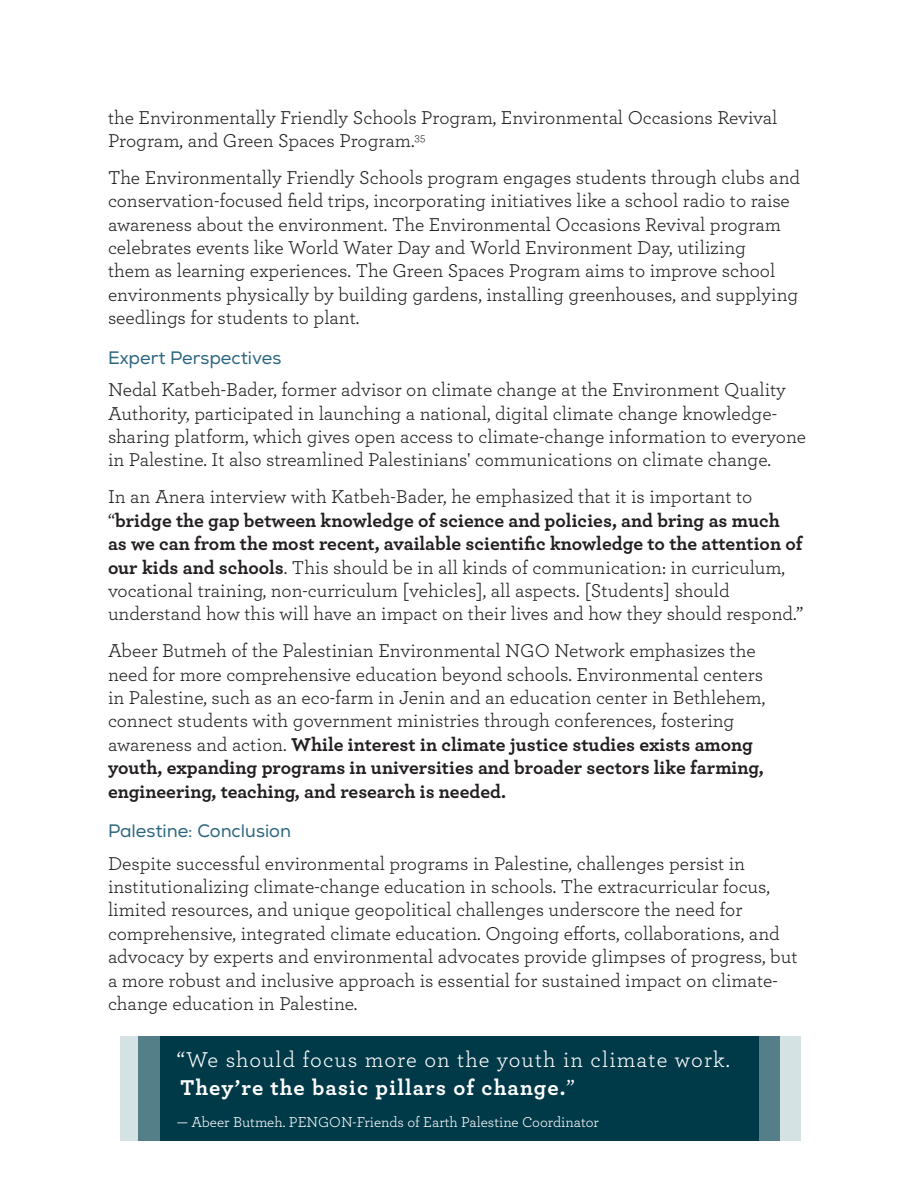
<style>
.page{position:relative;width:918px;height:1188px;background:#fff}
.page>*{position:absolute;margin:0;border:0;box-sizing:border-box;transform-origin:0 0}
.Pullquote{font:22.5px/28.5px "Archer";letter-spacing:.05em;color:#fff}
.t1{font:19.5px/23.4px "Archer";color:#231f20}
.Heading_3{font:18px "Nexa";color:#29657e}
.t2{font:15px "Archer";color:#fff}
.s1{font-weight:700}
</style>
<div class="page">
<div style="left:138px;top:1036px;width:642px;height:105px;background:#003a49"></div>
<svg style="left:120px;top:1036px;width:39px;height:105px;background:#8facb2"></svg>
<svg style="left:759px;top:1036px;width:41px;height:105px;background:#92afb4"></svg>
<p class="t1" style="left:108px;top:104px;width:671px">the Environmentally Friendly Schools Program, Environmental Occasions Revival<br>Program, and Green Spaces Program.<sup>35</sup></p>
<p class="t1" style="left:108px;top:165px;width:694px">The Environmentally Friendly Schools program engages students through clubs and conservation-focused field trips, incorporating initiatives like a school radio to raise awareness about the environment. The Environmental Occasions Revival program celebrates events like World Water Day and World Environment Day, utilizing<br>them as learning experiences. The Green Spaces Program aims to improve school environments physically by building gardens, installing greenhouses, and supplying seedlings for students to plant.</p>
<p class="Heading_3" style="left:108px;top:347px;width:175px">Expert Perspectives</p>
<p class="t1" style="left:108px;top:377px;width:700px">Nedal Katbeh-Bader, former advisor on climate change at the Environment Quality Authority, participated in launching a national, digital climate change knowledge&shy;sharing platform, which gives open access to climate-change information to everyone in Palestine. It also streamlined Palestinians' communications on climate change.</p>
<p class="t1" style="left:108px;top:484px;width:697px">In an Anera interview with Katbeh-Bader, he emphasized that it is important to “<span class="s1">bridge the gap between knowledge of science and policies, and bring as much as we can from the most recent, available scientific knowledge to the attention of our kids and schools</span>. This should be in all kinds of communication: in curriculum, vocational training, non-curriculum [vehicles], all aspects. [Students] should understand how this will have an impact on their lives and how they should respond.”</p>
<p class="t1" style="left:108px;top:638px;width:659px">Abeer Butmeh of the Palestinian Environmental NGO Network emphasizes the need for more comprehensive education beyond schools. Environmental centers in Palestine, such as an eco-farm in Jenin and an education center in Bethlehem, connect students with government ministries through conferences, fostering awareness and action. <span class="s1">While interest in climate justice studies exists among youth, expanding programs in universities and broader sectors like farming, engineering, teaching, and research is needed.</span></p>
<p class="Heading_3" style="left:108px;top:820px;width:184px">Palestine: Conclusion</p>
<p class="t1" style="left:108px;top:851px;width:691px">Despite successful environmental programs in Palestine, challenges persist in institutionalizing climate-change education in schools. The extracurricular focus, limited resources, and unique geopolitical challenges underscore the need for comprehensive, integrated climate education. Ongoing efforts, collaborations, and advocacy by experts and environmental advocates provide glimpses of progress, but a more robust and inclusive approach is essential for sustained impact on climate&shy;change education in Palestine.</p>
<p class="Pullquote" style="left:177px;top:1044px;width:555px">“We should focus more on the youth in climate work.<br><span class="s1">They’re the basic pillars of change.</span>”</p>
<p class="t2" style="left:177px;top:1111px;width:423px">— Abeer Butmeh. PENGON-Friends of Earth Palestine Coordinator</p>
</div>
